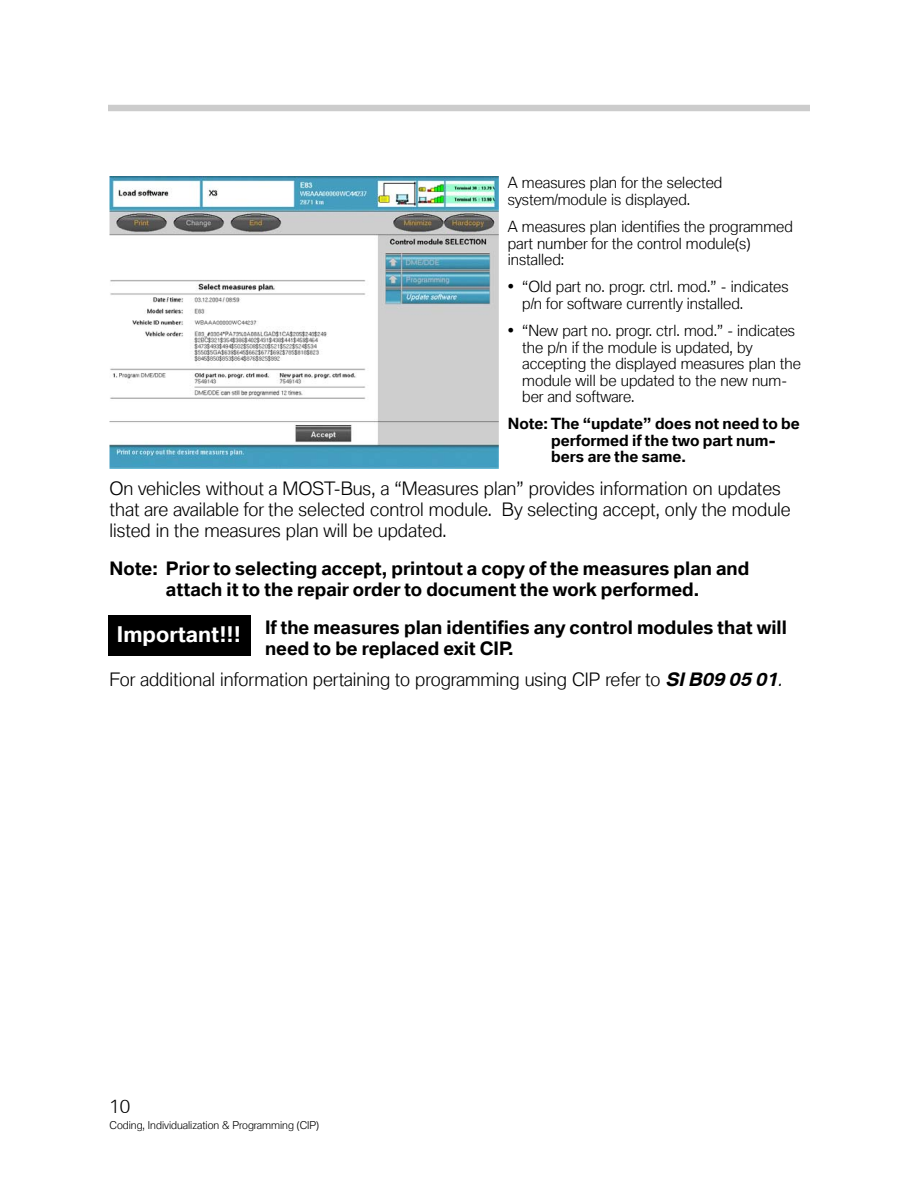
<style>
.page{position:relative;width:918px;height:1188px;background:#fff}
.page>*{position:absolute;margin:0;border:0;box-sizing:border-box;transform-origin:0 0}
.t1{font:700 21px "BMW Type";color:#fff}
.t2{font:300 18px/21px "BMW Type";color:#000}
.t3{font:700 18px/21px "BMW Type";color:#000;text-align:center}
.t4{font:300 15px/16.5px "BMW Type";color:#000}
.t5{font:700 15px/16.5px "BMW Type";color:#000}
.t6{font:300 10.5px "BMW Type";color:#000}
.s1{font-weight:700;font-style:italic}
.s2{font-style:italic}
</style>
<div class="page">
<div style="left:108px;top:105px;width:702px;height:6px;background:#ccc"></div>
<img style="left:110px;top:176px;width:389px;height:292px">
<div style="left:108px;top:615px;width:142px;height:41px;background:#000"></div>
<p class="t4" style="left:508px;top:174px;width:216px">A measures plan for the selected system/module is displayed.</p>
<p class="t4" style="left:508px;top:218px;width:287px">A measures plan identifies the programmed part number for the control module(s) installed:</p>
<p class="t4" style="left:522px;top:279px;width:268px;text-indent:-14px">• “Old part no. progr. ctrl. mod.” - indicates p/n for software currently installed.</p>
<p class="t4" style="left:522px;top:322px;width:280px;text-indent:-14px">• “New part no. progr. ctrl. mod.” - indicates the p/n if the module is updated, by accepting the displayed measures plan the module will be updated to the new num&shy;ber and software.</p>
<p class="t5" style="left:551px;top:416px;width:250px;text-indent:-44px">Note: The “update” does not need to be performed if the two part num&shy;bers are the same.</p>
<p class="t2" style="left:110px;top:477px;width:683px">On vehicles without a MOST-Bus, a “Measures plan” provides information on updates that are available for the selected control module. By selecting accept, only the module listed in the measures plan will be updated.</p>
<p class="t3" style="left:110px;top:558px;width:641px">Note: Prior to selecting accept, printout a copy of the measures plan and attach it to the repair order to document the work performed.</p>
<p class="t3" style="left:265px;top:616px;width:523px;text-align:left">If the measures plan identifies any control modules that will need to be replaced exit CIP.</p>
<p class="t2" style="left:110px;top:669px;width:678px">For additional information pertaining to programming using CIP refer to <span class="s1">SIB09 05 01</span><span class="s2">.</span></p>
<h1 class="t1" style="left:117px;top:622px;width:126px">Important!!!</h1>
<p class="t2" style="left:110px;top:1096px;width:22px">10</p>
<p class="t6" style="left:110px;top:1119px;width:211px">Coding, Individualization &amp; Programming (CIP)</p>
</div>
